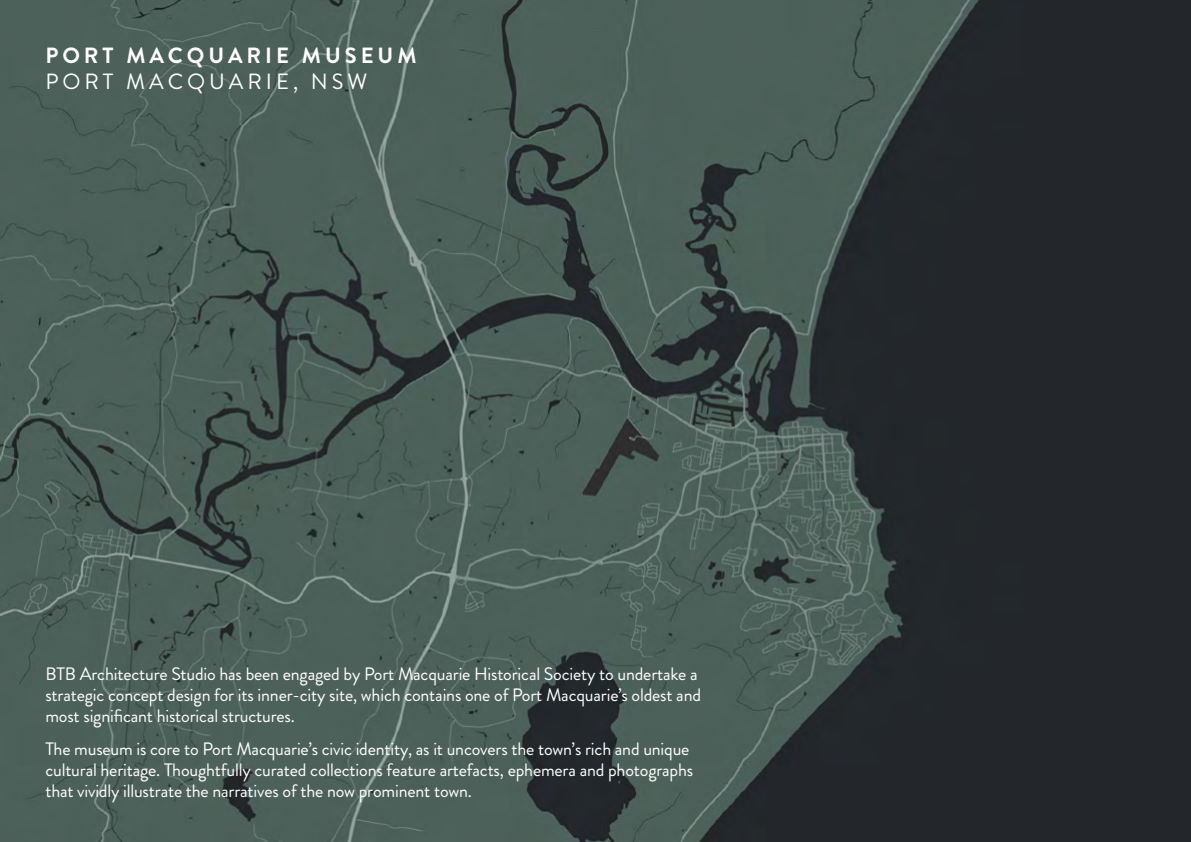
<style>
.page{position:relative;width:1191px;height:842px;background:#fff}
.page>*{position:absolute;margin:0;border:0;box-sizing:border-box;transform-origin:0 0}
.t1{font:700 22px "Brandon Grotesque";letter-spacing:.18em;color:#fff}
.t2{font:22px "Brandon Grotesque";letter-spacing:.18em;color:#fff}
.t3{font:18px/21px "Brandon Grotesque";letter-spacing:-.01em;color:#fff}
</style>
<div class="page">
<img style="left:0;top:0;width:1191px;height:842px">
<hr style="left:1190px;top:448px;width:1px;height:394px;background:#000">
<hr style="left:1190px;top:0;width:1px;height:329px;background:#558ac0">
<p class="t1" style="left:45px;top:40px;width:373px">PORT MACQUARIE MUSEUM</p>
<p class="t2" style="left:45px;top:67px;width:323px">PORT MACQUARIE, NSW</p>
<p class="t3" style="left:45px;top:664px;width:657px">BTB Architecture Studio has been engaged by Port Macquarie Historical Society to undertake a strategic concept design for its inner-city site, which contains one of Port Macquarie’s oldest and most significant historical structures.</p>
<p class="t3" style="left:45px;top:738px;width:649px">The museum is core to Port Macquarie’s civic identity, as it uncovers the town’s rich and unique cultural heritage. Thoughtfully curated collections feature artefacts, ephemera and photographs that vividly illustrate the narratives of the now prominent town.</p>
</div>
